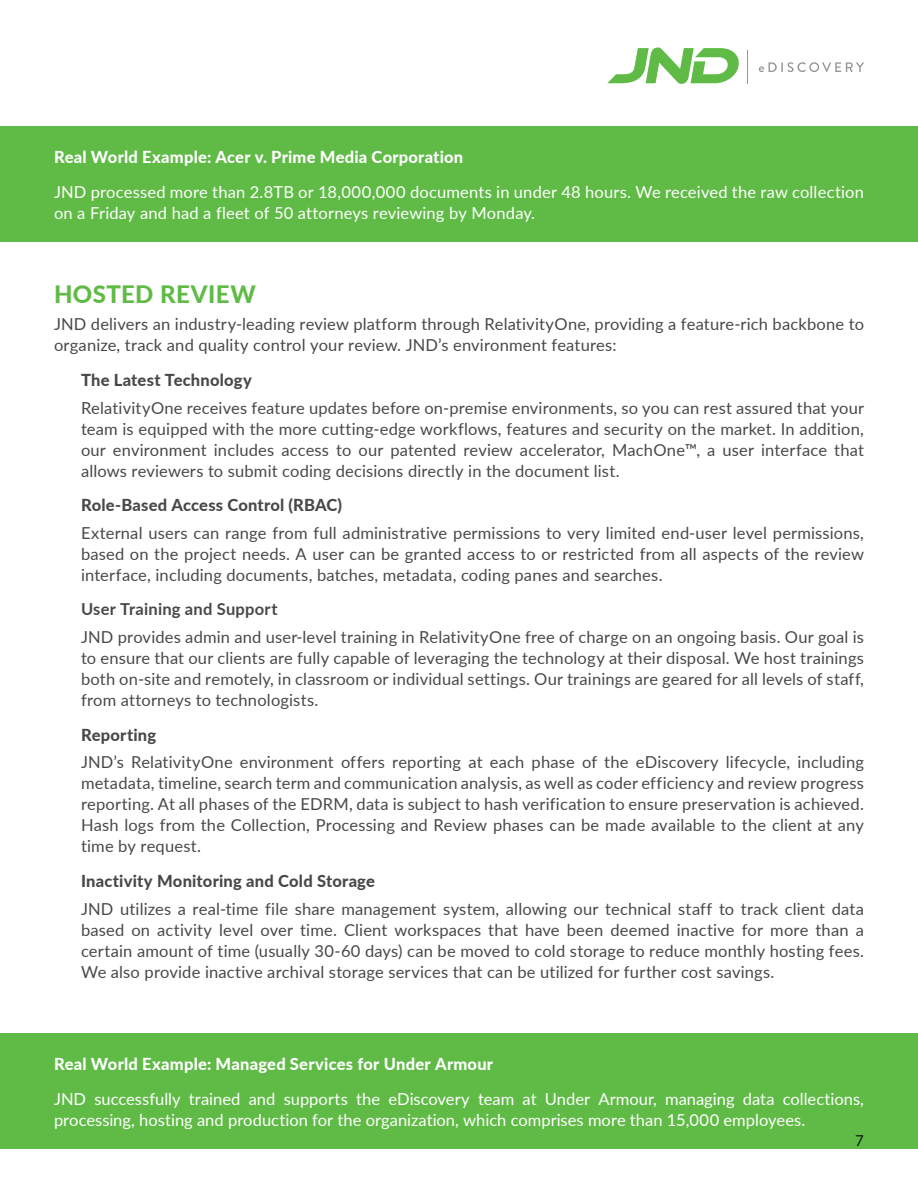
<style>
.page{position:relative;width:918px;height:1188px;background:#fff}
.page>*{position:absolute;margin:0;border:0;box-sizing:border-box;transform-origin:0 0}
.t1{font:800 24px "Lato";letter-spacing:.015em;color:#60bb46}
.t2{font:16.5px/21px "Lato";letter-spacing:.01em;color:#474947;text-align:justify}
.t3{font:16.5px/21px "Lato";letter-spacing:.005em;color:#fff}
.t4{font:800 16.5px "Lato";letter-spacing:.015em;color:#474947}
.t5{font:800 16.5px "Lato";letter-spacing:.015em;color:#fff}
.t6{font:700 16.5px "Lato";letter-spacing:.015em;color:#474947}
.t7{font:15px "Lato";color:#231f20}
</style>
<div class="page">
<hr style="left:747px;top:50px;width:1px;height:34px;background:#949494">
<svg style="left:607px;top:48px;width:132px;height:36px"></svg>
<svg style="left:759px;top:62px;width:105px;height:10px"></svg>
<div style="left:0;top:127px;width:918px;height:115px;background:#60bb46"></div>
<div style="left:0;top:1034px;width:918px;height:115px;background:#60bb46"></div>
<p class="t5" style="left:54px;top:145px;width:411px">Real World Example: Acer v. Prime Media Corporation</p>
<p class="t3" style="left:54px;top:181px;width:812px">JND processed more than 2.8TB or 18,000,000 documents in under 48 hours. We received the raw collection on a Friday and had a fleet of 50 attorneys reviewing by Monday.</p>
<p class="t1" style="left:54px;top:276px;width:203px">HOSTED REVIEW</p>
<p class="t2" style="left:54px;top:313px;width:812px">JND delivers an industry-leading review platform through RelativityOne, providing a feature-rich backbone to organize, track and quality control your review. JND’s environment features:</p>
<p class="t4" style="left:81px;top:368px;width:173px">The Latest Technology</p>
<p class="t2" style="left:81px;top:397px;width:785px">RelativityOne receives feature updates before on-premise environments, so you can rest assured that your team is equipped with the more cutting-edge workflows, features and security on the market. In addition, our environment includes access to our patented review accelerator, MachOne™, a user interface that allows reviewers to submit coding decisions directly in the document list.</p>
<p class="t4" style="left:81px;top:493px;width:263px">Role-Based Access Control (RBAC)</p>
<p class="t2" style="left:81px;top:522px;width:785px">External users can range from full administrative permissions to very limited end-user level permissions, based on the project needs. A user can be granted access to or restricted from all aspects of the review interface, including documents, batches, metadata, coding panes and searches.</p>
<p class="t6" style="left:81px;top:597px;width:198px">User Training and Support</p>
<p class="t2" style="left:81px;top:626px;width:785px">JND provides admin and user-level training in RelativityOne free of charge on an ongoing basis. Our goal is to ensure that our clients are fully capable of leveraging the technology at their disposal. We host trainings both on-site and remotely, in classroom or individual settings. Our trainings are geared for all levels of staff, from attorneys to technologists.</p>
<p class="t4" style="left:81px;top:722px;width:77px">Reporting</p>
<p class="t2" style="left:81px;top:751px;width:784px">JND’s RelativityOne environment offers reporting at each phase of the eDiscovery lifecycle, including metadata, timeline, search term and communication analysis, as well as coder efficiency and review progress reporting. At all phases of the EDRM, data is subject to hash verification to ensure preservation is achieved.<br>Hash logs from the Collection, Processing and Review phases can be made available to the client at any time by request.</p>
<p class="t4" style="left:81px;top:869px;width:295px">Inactivity Monitoring and Cold Storage</p>
<p class="t2" style="left:81px;top:898px;width:785px">JND utilizes a real-time file share management system, allowing our technical staff to track client data based on activity level over time. Client workspaces that have been deemed inactive for more than a certain amount of time (usually 30-60 days) can be moved to cold storage to reduce monthly hosting fees.<br>We also provide inactive archival storage services that can be utilized for further cost savings.</p>
<p class="t5" style="left:54px;top:1052px;width:441px">Real World Example: Managed Services for Under Armour</p>
<p class="t3" style="left:54px;top:1087px;width:812px">JND successfully trained and supports the eDiscovery team at Under Armour, managing data collections, processing, hosting and production for the organization, which comprises more than 15,000 employees.</p>
<p class="t7" style="left:855px;top:1130px;width:10px">7</p>
</div>
